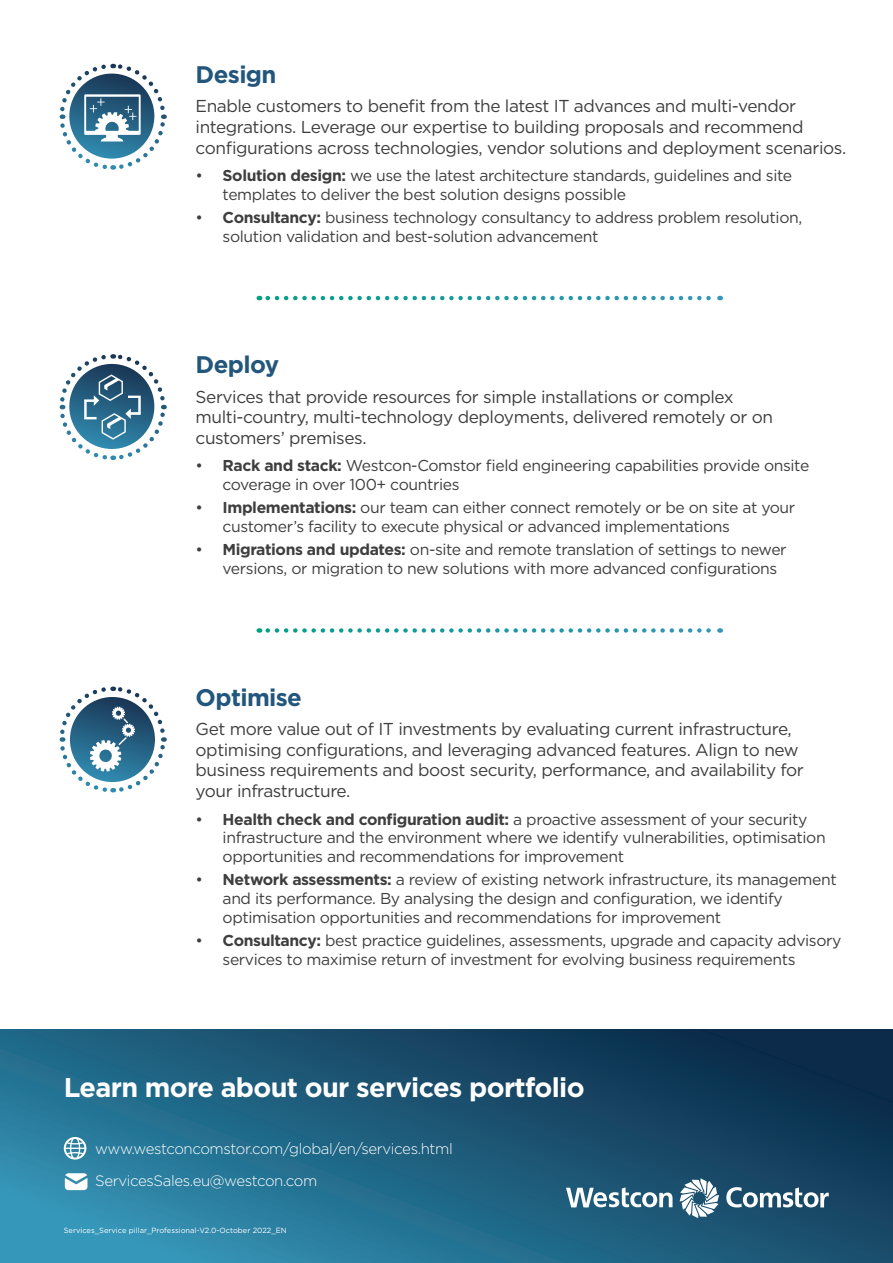
<style>
.page{position:relative;width:893px;height:1263px;background:#fff}
.page>*{position:absolute;margin:0;border:0;box-sizing:border-box;transform-origin:0 0}
.Subhead{font:700 27px "Gotham";letter-spacing:-.025em;color:#fff}
.Subhead-2{font:700 24px "Gotham";letter-spacing:-.025em;color:#23567d}
.Body_copy{font:17.25px/20.7px "Gotham";letter-spacing:-.025em;color:#3e3e3f}
.t1{font:15.75px/18.9px "Gotham";letter-spacing:-.025em;color:#3e3e3f}
.Table_copy{font:300 15px "Gotham";letter-spacing:-.025em;color:#fff}
.Table_copy-2{font:7.5px "Gotham";color:#fff}
.s1{font-weight:700}
</style>
<div class="page">
<svg style="left:0;top:1029px;width:893px;height:234px;background:#1e5c7b"></svg>
<svg style="left:59px;top:63px;width:108px;height:107px"></svg>
<svg style="left:59px;top:354px;width:108px;height:106px"></svg>
<svg style="left:59px;top:686px;width:108px;height:107px"></svg>
<svg style="left:64px;top:1137px;width:22px;height:22px"></svg>
<svg style="left:65px;top:1173px;width:22px;height:17px"></svg>
<svg style="left:726px;top:1187px;width:103px;height:20px"></svg>
<svg style="left:566px;top:1187px;width:106px;height:20px"></svg>
<svg style="left:680px;top:1178px;width:39px;height:40px"></svg>
<svg style="left:268px;top:628px;width:452px;height:5px"></svg>
<svg style="left:268px;top:296px;width:452px;height:4px"></svg>
<p class="Subhead-2" style="left:196px;top:59px;width:82px">Design</p>
<p class="Body_copy" style="left:196px;top:95px;width:652px">Enable customers to benefit from the latest IT advances and multi-vendor integrations. Leverage our expertise to building proposals and recommend configurations across technologies, vendor solutions and deployment scenarios.</p>
<p class="t1" style="left:223px;top:166px;width:571px;text-indent:-27px">• <span class="s1">Solution design:</span> we use the latest architecture standards, guidelines and site templates to deliver the best solution designs possible</p>
<p class="t1" style="left:223px;top:208px;width:581px;text-indent:-27px">• <span class="s1">Consultancy:</span> business technology consultancy to address problem resolution, solution validation and best-solution advancement</p>
<p class="Subhead-2" style="left:196px;top:349px;width:85px">Deploy</p>
<p class="Body_copy" style="left:196px;top:386px;width:540px">Services that provide resources for simple installations or complex</p>
<p class="Body_copy" style="left:196px;top:406px;width:579px">multi-country, multi-technology deployments, delivered remotely or on customers’ premises.</p>
<p class="t1" style="left:223px;top:456px;width:588px;text-indent:-27px">• <span class="s1">Rack and stack:</span> Westcon-Comstor field engineering capabilities provide onsite coverage in over 100+ countries</p>
<p class="t1" style="left:223px;top:498px;width:574px;text-indent:-27px">• <span class="s1">Implementations:</span> our team can either connect remotely or be on site at your customer’s facility to execute physical or advanced implementations</p>
<p class="t1" style="left:223px;top:540px;width:566px;text-indent:-27px">• <span class="s1">Migrations and updates:</span> on-site and remote translation of settings to newer versions, or migration to new solutions with more advanced configurations</p>
<p class="Subhead-2" style="left:196px;top:681px;width:108px">Optimise</p>
<p class="Body_copy" style="left:196px;top:718px;width:610px">Get more value out of IT investments by evaluating current infrastructure, optimising configurations, and leveraging advanced features. Align to new business requirements and boost security, performance, and availability for</p>
<p class="Body_copy" style="left:196px;top:780px;width:156px">your infrastructure.</p>
<p class="t1" style="left:223px;top:809px;width:605px;text-indent:-27px">• <span class="s1">Health check and configuration audit:</span> a proactive assessment of your security infrastructure and the environment where we identify vulnerabilities, optimisation opportunities and recommendations for improvement</p>
<p class="t1" style="left:223px;top:870px;width:616px;text-indent:-27px">• <span class="s1">Network assessments:</span> a review of existing network infrastructure, its management and its performance. By analysing the design and configuration, we identify optimisation opportunities and recommendations for improvement</p>
<p class="t1" style="left:223px;top:931px;width:620px;text-indent:-27px">• <span class="s1">Consultancy:</span> best practice guidelines, assessments, upgrade and capacity advisory services to maximise return of investment for evolving business requirements</p>
<p class="Subhead" style="left:64px;top:1070px;width:522px">Learn more about our services portfolio</p>
<p class="Table_copy" style="left:95px;top:1139px;width:359px">www.westconcomstor.com/global/en/services.html</p>
<p class="Table_copy" style="left:95px;top:1171px;width:224px">ServicesSales.eu@westcon.com</p>
<p class="Table_copy-2" style="left:64px;top:1225px;width:225px">Services_Service pillar_Professional-V2.0-October 2022_EN</p>
</div>
